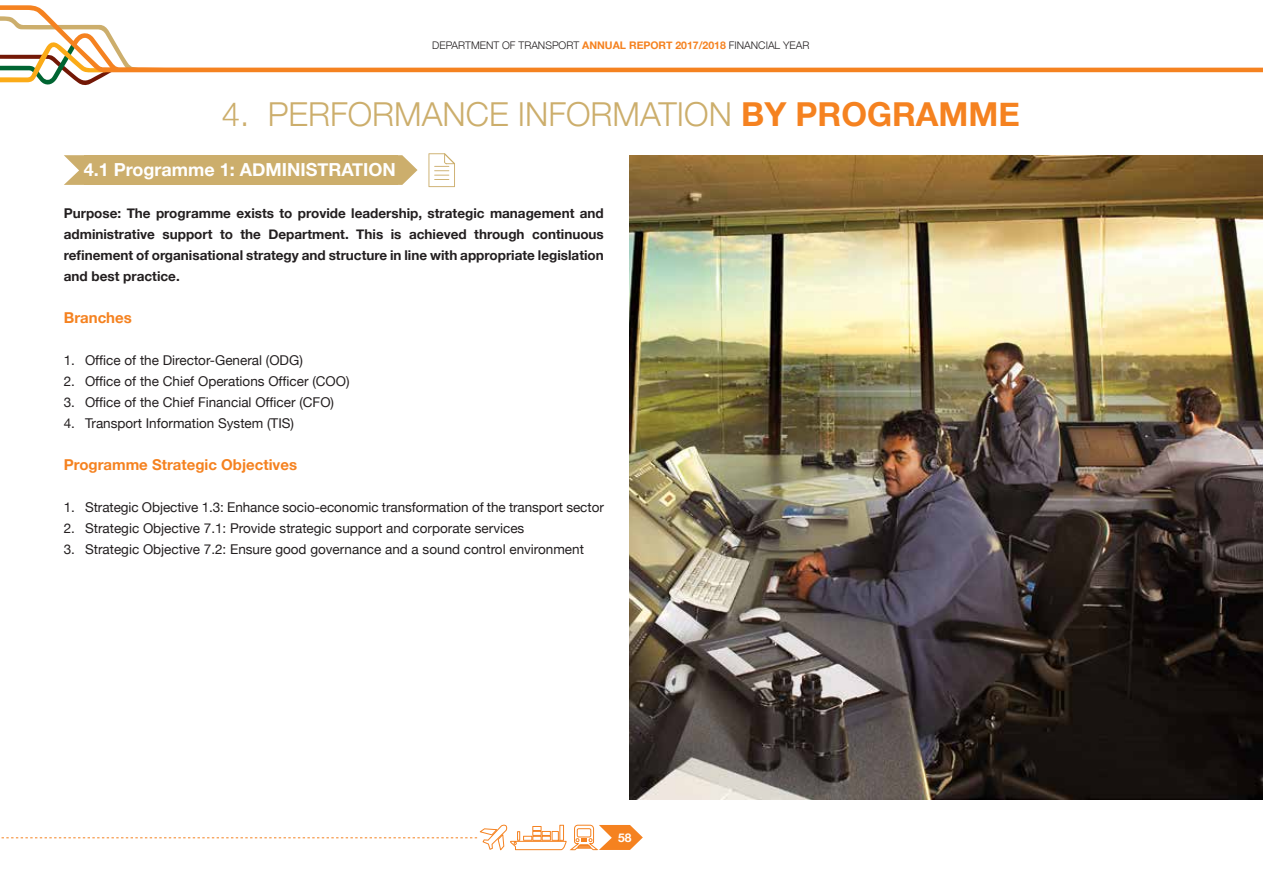
<style>
.page{position:relative;width:1263px;height:893px;background:#fff}
.page>*{position:absolute;margin:0;border:0;box-sizing:border-box;transform-origin:0 0}
.t1{font:300 33px "Helvetica Neue";color:#ccae6c}
.t2{font:700 18px "Helvetica Neue";color:#fff}
.t3{font:700 15px "Helvetica Neue";color:#f58220}
.t4{font:13.5px "Helvetica Neue";color:#231f20}
.t5{font:700 13.5px/21px "Helvetica Neue";color:#231f20;text-align:justify}
.t6{font:700 12px "Helvetica Neue";color:#fff}
.t7{font:300 10.5px "Helvetica Neue";color:#231f20}
.s1{font-weight:700;color:#f58220}
</style>
<div class="page">
<svg style="left:0;top:72px;width:140px;height:13px"></svg>
<svg style="left:0;top:5px;width:1263px;height:67px"></svg>
<svg style="left:1px;top:825px;width:642px;height:26px"></svg>
<svg style="left:64px;top:155px;width:20px;height:30px"></svg>
<div style="left:84px;top:155px;width:314px;height:30px;background:#ccae6c"></div>
<svg style="left:398px;top:155px;width:19px;height:30px"></svg>
<img style="left:629px;top:155px;width:634px;height:644px">
<svg style="left:428px;top:153px;width:27px;height:34px"></svg>
<p class="t7" style="left:432px;top:36px;width:379px">DEPARTMENT OF TRANSPORT <span class="s1">ANNUAL REPORT 2017/2018</span> FINANCIAL YEAR</p>
<h1 class="t1" style="left:222px;top:87px;width:799px">4. PERFORMANCE INFORMATION <span class="s1">BY PROGRAMME</span></h1>
<h2 class="t2" style="left:84px;top:156px;width:313px">4.1 Programme 1: ADMINISTRATION</h2>
<p class="t5" style="left:64px;top:203px;width:542px">Purpose: The programme exists to provide leadership, strategic management and administrative support to the Department. This is achieved through continuous refinement of organisational strategy and structure in line with appropriate legislation and best practice.</p>
<p class="t3" style="left:64px;top:306px;width:70px">Branches</p>
<p class="t4" style="left:64px;top:351px;width:241px">1. Office of the Director-General (ODG)</p>
<p class="t4" style="left:64px;top:372px;width:287px">2. Office of the Chief Operations Officer (COO)</p>
<p class="t4" style="left:64px;top:393px;width:272px">3. Office of the Chief Financial Officer (CFO)</p>
<p class="t4" style="left:64px;top:414px;width:232px">4. Transport Information System (TIS)</p>
<p class="t3" style="left:64px;top:453px;width:235px">Programme Strategic Objectives</p>
<p class="t4" style="left:64px;top:498px;width:542px">1. Strategic Objective 1.3: Enhance socio-economic transformation of the transport sector</p>
<p class="t4" style="left:64px;top:519px;width:462px">2. Strategic Objective 7.1: Provide strategic support and corporate services</p>
<p class="t4" style="left:64px;top:540px;width:522px">3. Strategic Objective 7.2: Ensure good governance and a sound control environment</p>
<p class="t6" style="left:618px;top:828px;width:15px">58</p>
</div>
